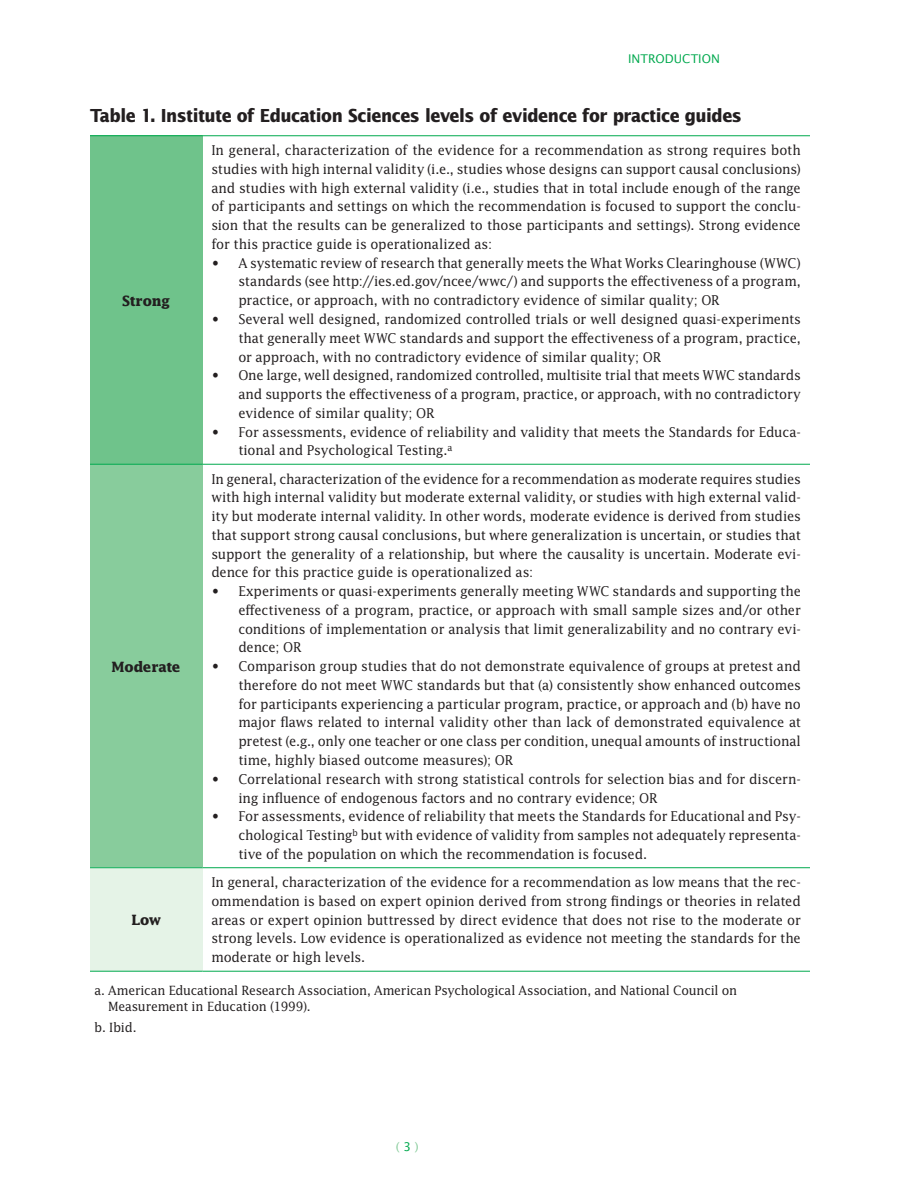
<style>
.page{position:relative;width:918px;height:1188px;background:#fff}
.page>*{position:absolute;margin:0;border:0;box-sizing:border-box;transform-origin:0 0}
.t1{font:700 18px "Lucida Sans Std";letter-spacing:-.025em;color:#231f20;scale:.9 1}
.box_text{font:700 14.25px "Lucida Std";letter-spacing:-.02em;color:#231f20;scale:.95 1}
.box_text-2{font:13.5px/18.8px "Lucida Std";letter-spacing:-.01em;color:#231f20;text-align:justify;scale:.95 1}
.t2{font:12.75px/16.5px "Lucida Std";letter-spacing:-.015em;color:#231f20;scale:.95 1}
.t3{font:12px "Lucida Sans Std";color:#00a94e}
.t4{font:12px "Lucida Sans Std";color:#88cc9c}
.s1{color:#00a94e}
</style>
<div class="page">
<div style="left:90px;top:136px;width:112px;height:328px;background:#6fc38b"></div>
<div style="left:90px;top:464px;width:112px;height:404px;background:#88cc9c"></div>
<div style="left:90px;top:868px;width:112px;height:103px;background:#e5f3e7"></div>
<hr style="left:90px;top:135px;width:112px;height:1px;background:#00a94e">
<hr style="left:202px;top:135px;width:608px;height:1px;background:#00a94e">
<hr style="left:90px;top:464px;width:112px;height:1px;background:#00a94e">
<hr style="left:202px;top:464px;width:608px;height:1px;background:#00a94e">
<hr style="left:90px;top:867px;width:112px;height:1px;background:#00a94e">
<hr style="left:202px;top:867px;width:608px;height:1px;background:#00a94e">
<hr style="left:90px;top:971px;width:112px;height:1px;background:#00a94e">
<hr style="left:202px;top:971px;width:608px;height:1px;background:#00a94e">
<p class="t3" style="left:628px;top:52px;width:13px">INTRODUCTION</p>
<p class="t1" style="left:90px;top:106px;width:726px">Table 1. Institute of Education Sciences levels of evidence for practice guides</p>
<p class="box_text" style="left:122px;top:292px;width:52px">Strong</p>
<p class="box_text" style="left:112px;top:658px;width:74px">Moderate</p>
<p class="box_text-2" style="left:211px;top:141px;width:622px">In general, characterization of the evidence for a recommendation as strong requires both studies with high internal validity (i.e., studies whose designs can support causal conclusions) and studies with high external validity (i.e., studies that in total include enough of the range of participants and settings on which the recommendation is focused to support the conclu&shy;sion that the results can be generalized to those participants and settings). Strong evidence for this practice guide is operationalized as:</p>
<p class="box_text-2" style="left:238px;top:253px;width:594px;text-indent:-27px">• A systematic review of research that generally meets the What Works Clearinghouse (WWC) standards (see http://ies.ed.gov/ncee/wwc/) and supports the effectiveness of a program, practice, or approach, with no contradictory evidence of similar quality; OR</p>
<p class="box_text-2" style="left:238px;top:309px;width:594px;text-indent:-27px">• Several well designed, randomized controlled trials or well designed quasi-experiments that generally meet WWC standards and support the effectiveness of a program, practice, or approach, with no contradictory evidence of similar quality; OR</p>
<p class="box_text-2" style="left:238px;top:366px;width:594px;text-indent:-27px">• One large, well designed, randomized controlled, multisite trial that meets WWC standards and supports the effectiveness of a program, practice, or approach, with no contradictory evidence of similar quality; OR</p>
<p class="box_text-2" style="left:238px;top:422px;width:594px;text-indent:-27px">• For assessments, evidence of reliability and validity that meets the Standards for Educa&shy;tional and Psychological Testing.<sup>a</sup></p>
<p class="box_text-2" style="left:211px;top:469px;width:622px">In general, characterization of the evidence for a recommendation as moderate requires studies with high internal validity but moderate external validity, or studies with high external valid&shy;ity but moderate internal validity. In other words, moderate evidence is derived from studies that support strong causal conclusions, but where generalization is uncertain, or studies that support the generality of a relationship, but where the causality is uncertain. Moderate evi&shy;dence for this practice guide is operationalized as:</p>
<p class="box_text-2" style="left:238px;top:582px;width:594px;text-indent:-27px">• Experiments or quasi-experiments generally meeting WWC standards and supporting the effectiveness of a program, practice, or approach with small sample sizes and/or other conditions of implementation or analysis that limit generalizability and no contrary evi&shy;dence; OR</p>
<p class="box_text-2" style="left:238px;top:657px;width:594px;text-indent:-27px">• Comparison group studies that do not demonstrate equivalence of groups at pretest and therefore do not meet WWC standards but that (a) consistently show enhanced outcomes for participants experiencing a particular program, practice, or approach and (b) have no major flaws related to internal validity other than lack of demonstrated equivalence at pretest (e.g., only one teacher or one class per condition, unequal amounts of instructional time, highly biased outcome measures); OR</p>
<p class="box_text-2" style="left:238px;top:769px;width:594px;text-indent:-27px">• Correlational research with strong statistical controls for selection bias and for discern&shy;ing influence of endogenous factors and no contrary evidence; OR</p>
<p class="box_text-2" style="left:238px;top:807px;width:594px;text-indent:-27px">• For assessments, evidence of reliability that meets the Standards for Educational and Psy&shy;chological Testing<sup>b</sup> but with evidence of validity from samples not adequately representa&shy;tive of the population on which the recommendation is focused.</p>
<p class="box_text-2" style="left:211px;top:873px;width:622px">In general, characterization of the evidence for a recommendation as low means that the rec&shy;ommendation is based on expert opinion derived from strong findings or theories in related areas or expert opinion buttressed by direct evidence that does not rise to the moderate or strong levels. Low evidence is operationalized as evidence not meeting the standards for the moderate or high levels.</p>
<p class="t2" style="left:108px;top:981px;width:664px;text-indent:-14px">a. American Educational Research Association, American Psychological Association, and National Council on<br>Measurement in Education (1999).<sup>---</sup></p>
<p class="t2" style="left:94px;top:1019px;width:46px">b. Ibid.</p>
<p class="box_text" style="left:131px;top:911px;width:32px">Low</p>
<p class="t4" style="left:396px;top:1139px;width:24px">( <span class="s1">3</span> )</p>
</div>
